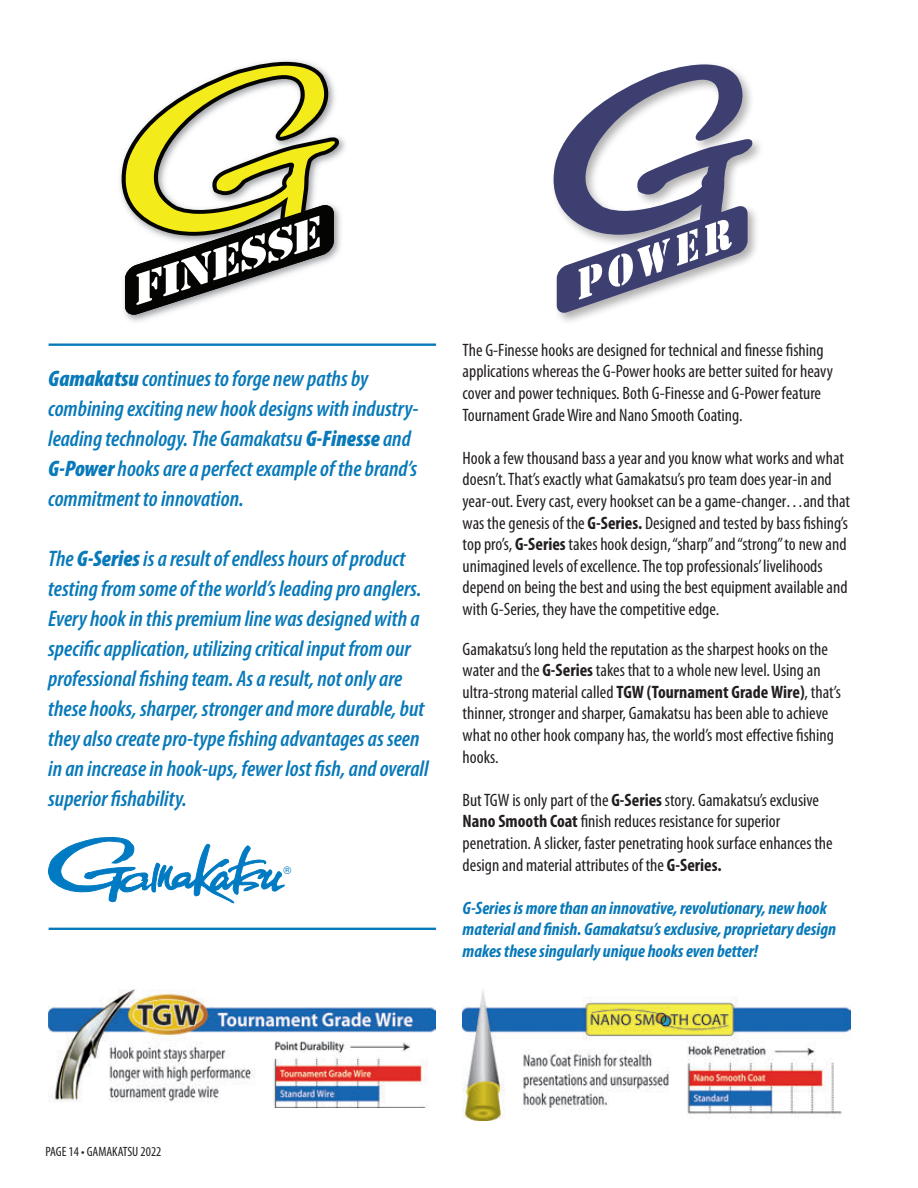
<style>
.page{position:relative;width:918px;height:1188px;background:#fff}
.page>*{position:absolute;margin:0;border:0;box-sizing:border-box;transform-origin:0 0}
.t1{font:italic 600 condensed 22.5px/30px "Myriad Pro";color:#0879b9}
.t2{font:condensed 18px/21.6px "Myriad Pro";color:#231f20}
.t3{font:italic 700 condensed 18px/21.6px "Myriad Pro";color:#0879b9}
.t4{font:condensed 13.5px "Myriad Pro";color:#231f20}
.t5{font:10.5px "Helvetica";color:#007ac2}
.s1{font-weight:900}
.s2{font-weight:700}
</style>
<div class="page">
<img style="left:49px;top:990px;width:387px;height:117px">
<img style="left:463px;top:990px;width:387px;height:130px">
<img style="left:125px;top:60px;width:220px;height:262px">
<svg style="left:120px;top:62px;width:220px;height:253px"></svg>
<svg style="left:125px;top:205px;width:209px;height:110px"></svg>
<svg style="left:553px;top:64px;width:201px;height:249px"></svg>
<svg style="left:578px;top:264px;width:24px;height:36px"></svg>
<svg style="left:609px;top:238px;width:61px;height:49px"></svg>
<svg style="left:677px;top:228px;width:21px;height:38px"></svg>
<svg style="left:705px;top:220px;width:27px;height:36px"></svg>
<div style="left:49px;top:344px;width:387px;height:2px;border:2px solid #0879b9"></div>
<div style="left:49px;top:928px;width:387px;height:2px;border:2px solid #0879b9"></div>
<svg style="left:48px;top:837px;width:237px;height:66px"></svg>
<p class="t1" style="left:48px;top:364px;width:372px"><span class="s1">Gamakatsu</span> continues to forge new paths by combining exciting new hook designs with industry&shy;leading technology. The Gamakatsu <span class="s1">G-Finesse</span> and <span class="s1">G-Power</span> hooks are a perfect example of the brand’s commitment to innovation.</p>
<p class="t1" style="left:48px;top:544px;width:382px">The <span class="s1">G-Series</span> is a result of endless hours of product testing from some of the world’s leading pro anglers.<br>Every hook in this premium line was designed with a specific application, utilizing critical input from our professional fishing team. As a result, not only are these hooks, sharper, stronger and more durable, but they also create pro-type fishing advantages as seen in an increase in hook-ups, fewer lost fish, and overall superior fishability.</p>
<p class="t5" style="left:284px;top:862px;width:9px">®</p>
<p class="t2" style="left:463px;top:339px;width:372px">The G-Finesse hooks are designed for technical and finesse fishing applications whereas the G-Power hooks are better suited for heavy cover and power techniques. Both G-Finesse and G-Power feature Tournament Grade Wire and Nano Smooth Coating.</p>
<p class="t2" style="left:463px;top:447px;width:389px">Hook a few thousand bass a year and you know what works and what doesn’t. That’s exactly what Gamakatsu’s pro team does year-in and year-out. Every cast, every hookset can be a game-changer…and that was the genesis of the <span class="s2">G-Series.</span> Designed and tested by bass fishing’s top pro’s, <span class="s2">G-Series</span> takes hook design, “sharp” and “strong” to new and unimagined levels of excellence. The top professionals’ livelihoods depend on being the best and using the best equipment available and with G-Series, they have the competitive edge.</p>
<p class="t2" style="left:463px;top:638px;width:380px">Gamakatsu’s long held the reputation as the sharpest hooks on the water and the <span class="s2">G-Series</span> takes that to a whole new level. Using an ultra-strong material called <span class="s2">TGW (Tournament Grade Wire)</span>, that’s thinner, stronger and sharper, Gamakatsu has been able to achieve what no other hook company has, the world’s most effective fishing hooks.</p>
<p class="t2" style="left:463px;top:789px;width:372px">But TGW is only part of the <span class="s2">G-Series</span> story. Gamakatsu’s exclusive <span class="s2">Nano Smooth Coat</span> finish reduces resistance for superior penetration. A slicker, faster penetrating hook surface enhances the design and material attributes of the <span class="s2">G-Series.</span></p>
<p class="t3" style="left:463px;top:898px;width:375px">G-Series is more than an innovative, revolutionary, new hook material and finish. Gamakatsu’s exclusive, proprietary design makes these singularly unique hooks even better!</p>
<p class="t4" style="left:46px;top:1144px;width:117px">PAGE 14 • GAMAKATSU 2022</p>
</div>
